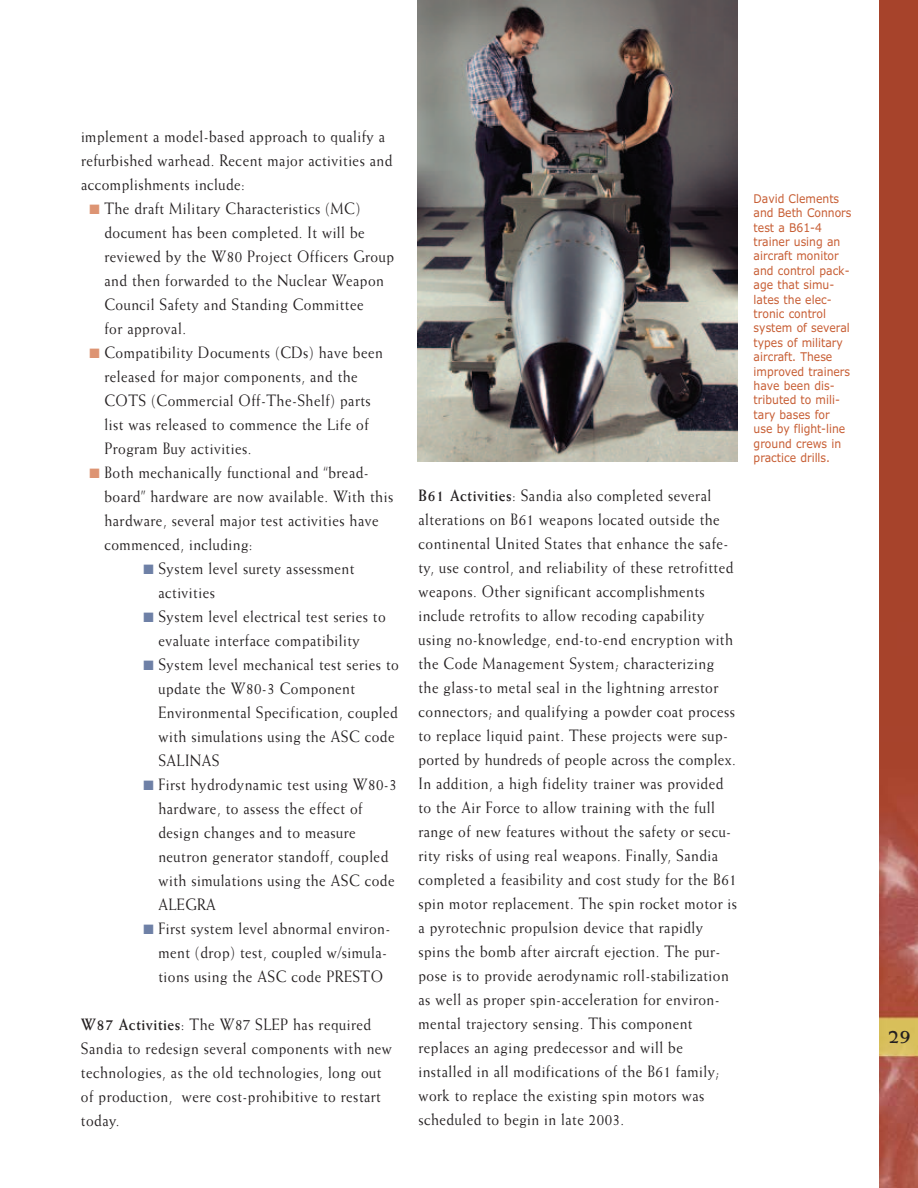
<style>
.page{position:relative;width:918px;height:1188px;background:#fff}
.page>*{position:absolute;margin:0;border:0;box-sizing:border-box;transform-origin:0 0}
.t1{font:700 21px "Weiss";color:#231f20}
.t2{font:16.5px/24px "Weiss";letter-spacing:.03em;color:#231f20;scale:.9 1}
.t3{font:12px/14.4px "Verdana";color:#c75d33;scale:.9 1}
.s1{color:#dd9473}
.s2{color:#6e80a6}
.s3{font-weight:700}
</style>
<div class="page">
<img style="left:417px;top:0;width:320px;height:461px">
<img style="left:879px;top:0;width:39px;height:1188px">
<p class="t2" style="left:81px;top:126px;width:348px">implement a model-based approach to qualify a refurbished warhead. Recent major activities and accomplishments include:</p>
<p class="t2" style="left:104px;top:198px;width:323px;text-indent:-15px"><span class="s1">■</span> The draft Military Characteristics (MC) document has been completed. It will be reviewed by the W80 Project Officers Group and then forwarded to the Nuclear Weapon Council Safety and Standing Committee<br>for approval.</p>
<p class="t2" style="left:104px;top:342px;width:311px;text-indent:-15px"><span class="s1">■</span> Compatibility Documents (CDs) have been released for major components, and the COTS (Commercial Off-The-Shelf) parts list was released to commence the Life of Program Buy activities.</p>
<p class="t2" style="left:104px;top:462px;width:322px;text-indent:-15px"><span class="s1">■</span> Both mechanically functional and “bread&shy;board” hardware are now available. With this hardware, several major test activities have commenced, including:</p>
<p class="t2" style="left:158px;top:558px;width:219px;text-indent:-15px"><span class="s2">■</span> System level surety assessment activities</p>
<p class="t2" style="left:158px;top:606px;width:254px;text-indent:-15px"><span class="s2">■</span> System level electrical test series to evaluate interface compatibility</p>
<p class="t2" style="left:158px;top:654px;width:269px;text-indent:-15px"><span class="s2">■</span> System level mechanical test series to update the W80-3 Component<br>Environmental Specification, coupled with simulations using the ASC code<br>SALINAS</p>
<p class="t2" style="left:158px;top:774px;width:266px;text-indent:-15px"><span class="s2">■</span> First hydrodynamic test using W80-3 hardware, to assess the effect of design changes and to measure neutron generator standoff, coupled with simulations using the ASC code<br>ALEGRA</p>
<p class="t2" style="left:158px;top:918px;width:259px;text-indent:-15px"><span class="s2">■</span> First system level abnormal environ&shy;ment (drop) test, coupled w/simula&shy;tions using the ASC code PRESTO</p>
<p class="t2" style="left:81px;top:1014px;width:347px"><span class="s3">W87 Activities</span>: The W87 SLEP has required Sandia to redesign several components with new technologies, as the old technologies, long out of production, were cost-prohibitive to restart today.</p>
<p class="t2" style="left:418px;top:484px;width:356px"><span class="s3">B61 Activities</span>: Sandia also completed several alterations on B61 weapons located outside the continental United States that enhance the safe&shy;ty, use control, and reliability of these retrofitted weapons. Other significant accomplishments include retrofits to allow recoding capability using no-knowledge, end-to-end encryption with the Code Management System; characterizing the glass-to metal seal in the lightning arrestor connectors; and qualifying a powder coat process to replace liquid paint. These projects were sup&shy;ported by hundreds of people across the complex.<br>In addition, a high fidelity trainer was provided to the Air Force to allow training with the full range of new features without the safety or secu&shy;rity risks of using real weapons. Finally, Sandia completed a feasibility and cost study for the B61 spin motor replacement. The spin rocket motor is a pyrotechnic propulsion device that rapidly spins the bomb after aircraft ejection. The pur&shy;pose is to provide aerodynamic roll-stabilization as well as proper spin-acceleration for environ&shy;mental trajectory sensing. This component replaces an aging predecessor and will be installed in all modifications of the B61 family; work to replace the existing spin motors was scheduled to begin in late 2003.</p>
<p class="t3" style="left:754px;top:191px;width:110px">David Clements and Beth Connors test a B61-4 trainer using an aircraft monitor and control pack&shy;age that simu&shy;lates the elec&shy;tronic control system of several types of military aircraft. These improved trainers have been dis&shy;tributed to mili&shy;tary bases for<br>use by flight-line ground crews in practice drills.</p>
<p class="t1" style="left:888px;top:1028px;width:25px">29</p>
</div>
